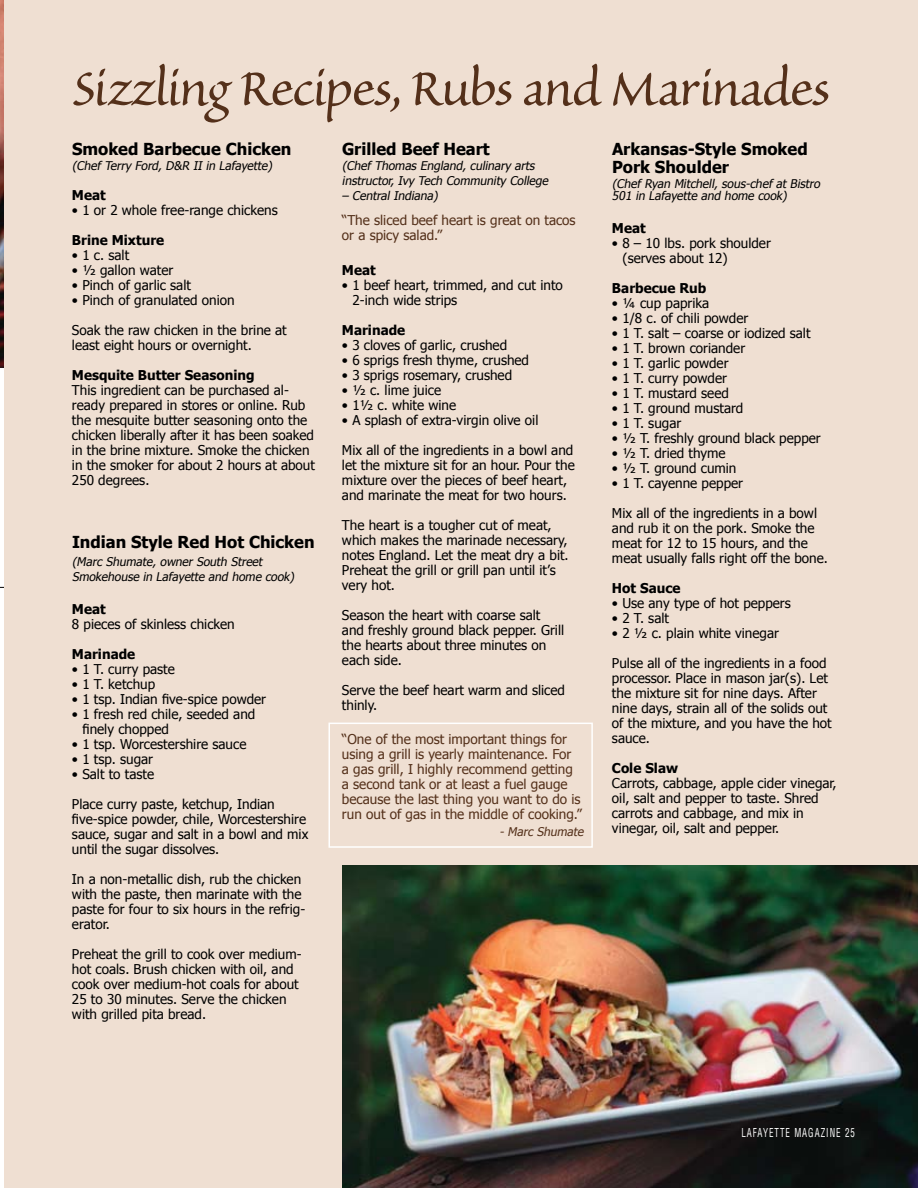
<style>
.page{position:relative;width:918px;height:1188px;background:#fff}
.page>*{position:absolute;margin:0;border:0;box-sizing:border-box;transform-origin:0 0}
.t1{font:61.5px "Sanvito";letter-spacing:-.025em;color:#54301a}
.t2{font:700 16.5px/18px "Tahoma";color:#000}
.t3{font:13.5px/15px "Tahoma";color:#000}
.t4{font:13.5px/15px "Tahoma";color:#54301a}
.t5{font:700 13.5px "Tahoma";color:#000}
.t6{font:italic 12px/15px "Tahoma";letter-spacing:-.015em;color:#000}
.t7{font:condensed 12px "Helvetica";letter-spacing:.11em;color:#fff;scale:.75 1}
.t8{font:italic 12px "Tahoma";color:#54301a}
</style>
<div class="page">
<img style="left:0;top:8px;width:4px;height:360px">
<div style="left:4px;top:0;width:914px;height:1188px;background:#efdfd2"></div>
<img style="left:342px;top:865px;width:576px;height:323px">
<div style="left:328px;top:723px;width:265px;height:125px;border:2px solid #fff"></div>
<svg style="left:0;top:0;width:4px;height:8px"></svg>
<h1 class="t1" style="left:72px;top:59px;width:759px">Sizzling Recipes, Rubs and Marinades</h1>
<p class="t2" style="left:72px;top:139px;width:221px">Smoked Barbecue Chicken</p>
<p class="t6" style="left:72px;top:157px;width:204px">(Chef Terry Ford, D&amp;R II in Lafayette)</p>
<p class="t5" style="left:72px;top:186px;width:35px">Meat</p>
<p class="t3" style="left:72px;top:202px;width:207px">• 1 or 2 whole free-range chickens</p>
<p class="t5" style="left:72px;top:231px;width:94px">Brine Mixture</p>
<p class="t3" style="left:72px;top:247px;width:59px">• 1 c. salt</p>
<p class="t3" style="left:72px;top:262px;width:103px">• ½ gallon water</p>
<p class="t3" style="left:72px;top:277px;width:121px">• Pinch of garlic salt</p>
<p class="t3" style="left:72px;top:292px;width:164px">• Pinch of granulated onion</p>
<p class="t3" style="left:72px;top:322px;width:216px">Soak the raw chicken in the brine at least eight hours or overnight.</p>
<p class="t5" style="left:72px;top:366px;width:184px">Mesquite Butter Seasoning</p>
<p class="t3" style="left:72px;top:382px;width:244px">This ingredient can be purchased al&shy;ready prepared in stores or online. Rub the mesquite butter seasoning onto the chicken liberally after it has been soaked in the brine mixture. Smoke the chicken in the smoker for about 2 hours at about 250 degrees.</p>
<p class="t2" style="left:342px;top:139px;width:149px">Grilled Beef Heart</p>
<p class="t6" style="left:342px;top:157px;width:210px">(Chef Thomas England, culinary arts instructor, Ivy Tech Community College</p>
<p class="t6" style="left:342px;top:187px;width:100px">– Central Indiana)</p>
<p class="t2" style="left:612px;top:139px;width:197px">Arkansas-Style Smoked<br>Pork Shoulder</p>
<p class="t6" style="left:612px;top:177px;width:212px;line-height:12px">(Chef Ryan Mitchell, sous-chef at Bistro<br>501 in Lafayette and home cook)</p>
<p class="t5" style="left:612px;top:219px;width:35px">Meat</p>
<p class="t3" style="left:623px;top:235px;width:150px;text-indent:-11px">• 8 – 10 lbs. pork shoulder (serves about 12)</p>
<p class="t5" style="left:612px;top:279px;width:96px">Barbecue Rub</p>
<p class="t3" style="left:612px;top:295px;width:99px">• ¼ cup paprika</p>
<p class="t3" style="left:612px;top:310px;width:138px">• 1/8 c. of chili powder</p>
<p class="t3" style="left:612px;top:325px;width:200px">• 1 T. salt – coarse or iodized salt</p>
<p class="t3" style="left:612px;top:340px;width:135px">• 1 T. brown coriander</p>
<p class="t3" style="left:612px;top:355px;width:118px">• 1 T. garlic powder</p>
<p class="t3" style="left:612px;top:370px;width:116px">• 1 T. curry powder</p>
<p class="t3" style="left:612px;top:385px;width:118px">• 1 T. mustard seed</p>
<p class="t3" style="left:612px;top:400px;width:133px">• 1 T. ground mustard</p>
<p class="t3" style="left:612px;top:415px;width:71px">• 1 T. sugar</p>
<p class="t3" style="left:612px;top:430px;width:210px">• ½ T. freshly ground black pepper</p>
<p class="t3" style="left:612px;top:445px;width:115px">• ½ T. dried thyme</p>
<p class="t3" style="left:612px;top:460px;width:126px">• ½ T. ground cumin</p>
<p class="t3" style="left:612px;top:475px;width:133px">• 1 T. cayenne pepper</p>
<p class="t3" style="left:612px;top:505px;width:217px">Mix all of the ingredients in a bowl and rub it on the pork. Smoke the meat for 12 to 15 hours, and the meat usually falls right off the bone.</p>
<p class="t5" style="left:612px;top:579px;width:70px">Hot Sauce</p>
<p class="t3" style="left:612px;top:595px;width:180px">• Use any type of hot peppers</p>
<p class="t3" style="left:612px;top:610px;width:59px">• 2 T. salt</p>
<p class="t3" style="left:612px;top:625px;width:169px">• 2 ½ c. plain white vinegar</p>
<p class="t3" style="left:612px;top:655px;width:221px">Pulse all of the ingredients in a food processor. Place in mason jar(s). Let the mixture sit for nine days. After nine days, strain all of the solids out of the mixture, and you have the hot sauce.</p>
<p class="t5" style="left:612px;top:759px;width:68px">Cole Slaw</p>
<p class="t3" style="left:612px;top:775px;width:226px">Carrots, cabbage, apple cider vinegar, oil, salt and pepper to taste. Shred carrots and cabbage, and mix in vinegar, oil, salt and pepper.</p>
<p class="t4" style="left:342px;top:212px;width:235px">“The sliced beef heart is great on tacos or a spicy salad.”</p>
<p class="t5" style="left:342px;top:261px;width:35px">Meat</p>
<p class="t3" style="left:353px;top:277px;width:212px;text-indent:-11px">• 1 beef heart, trimmed, and cut into<br>2-inch wide strips</p>
<p class="t5" style="left:342px;top:321px;width:65px">Marinade</p>
<p class="t3" style="left:342px;top:337px;width:167px">• 3 cloves of garlic, crushed</p>
<p class="t3" style="left:342px;top:352px;width:189px">• 6 sprigs fresh thyme, crushed</p>
<p class="t3" style="left:342px;top:367px;width:172px">• 3 sprigs rosemary, crushed</p>
<p class="t3" style="left:342px;top:382px;width:101px">• ½ c. lime juice</p>
<p class="t3" style="left:342px;top:397px;width:116px">• 1½ c. white wine</p>
<p class="t3" style="left:342px;top:412px;width:198px">• A splash of extra-virgin olive oil</p>
<p class="t3" style="left:342px;top:442px;width:234px">Mix all of the ingredients in a bowl and let the mixture sit for an hour. Pour the mixture over the pieces of beef heart, and marinate the meat for two hours.</p>
<p class="t3" style="left:342px;top:517px;width:228px">The heart is a tougher cut of meat, which makes the marinade necessary, notes England. Let the meat dry a bit.<br>Preheat the grill or grill pan until it’s very hot.</p>
<p class="t3" style="left:342px;top:607px;width:224px">Season the heart with coarse salt and freshly ground black pepper. Grill the hearts about three minutes on each side.</p>
<p class="t3" style="left:342px;top:682px;width:225px">Serve the beef heart warm and sliced thinly.</p>
<p class="t4" style="left:342px;top:731px;width:242px">“One of the most important things for using a grill is yearly maintenance. For<br>a gas grill, I highly recommend getting a second tank or at least a fuel gauge because the last thing you want to do is run out of gas in the middle of cooking.”</p>
<p class="t2" style="left:72px;top:532px;width:244px">Indian Style Red Hot Chicken</p>
<p class="t6" style="left:72px;top:553px;width:226px">(Marc Shumate, owner South Street<br>Smokehouse in Lafayette and home cook)</p>
<p class="t5" style="left:72px;top:600px;width:35px">Meat</p>
<p class="t3" style="left:72px;top:616px;width:164px">8 pieces of skinless chicken</p>
<p class="t5" style="left:72px;top:645px;width:65px">Marinade</p>
<p class="t3" style="left:72px;top:661px;width:104px">• 1 T. curry paste</p>
<p class="t3" style="left:72px;top:676px;width:85px">• 1 T. ketchup</p>
<p class="t3" style="left:72px;top:691px;width:196px">• 1 tsp. Indian five-spice powder</p>
<p class="t3" style="left:82px;top:706px;width:174px;text-indent:-11px">• 1 fresh red chile, seeded and finely chopped</p>
<p class="t3" style="left:72px;top:736px;width:176px">• 1 tsp. Worcestershire sauce</p>
<p class="t3" style="left:72px;top:751px;width:83px">• 1 tsp. sugar</p>
<p class="t3" style="left:72px;top:766px;width:84px">• Salt to taste</p>
<p class="t3" style="left:72px;top:796px;width:238px">Place curry paste, ketchup, Indian five-spice powder, chile, Worcestershire sauce, sugar and salt in a bowl and mix until the sugar dissolves.</p>
<p class="t3" style="left:72px;top:871px;width:235px">In a non-metallic dish, rub the chicken with the paste, then marinate with the paste for four to six hours in the refrig&shy;erator.</p>
<p class="t3" style="left:72px;top:946px;width:231px">Preheat the grill to cook over medium&shy;hot coals. Brush chicken with oil, and cook over medium-hot coals for about 25 to 30 minutes. Serve the chicken with grilled pita bread.</p>
<p class="t8" style="left:500px;top:824px;width:88px">- Marc Shumate</p>
<p class="t7" style="left:742px;top:1125px;width:153px">LAFAYETTE MAGAZINE 25</p>
</div>
